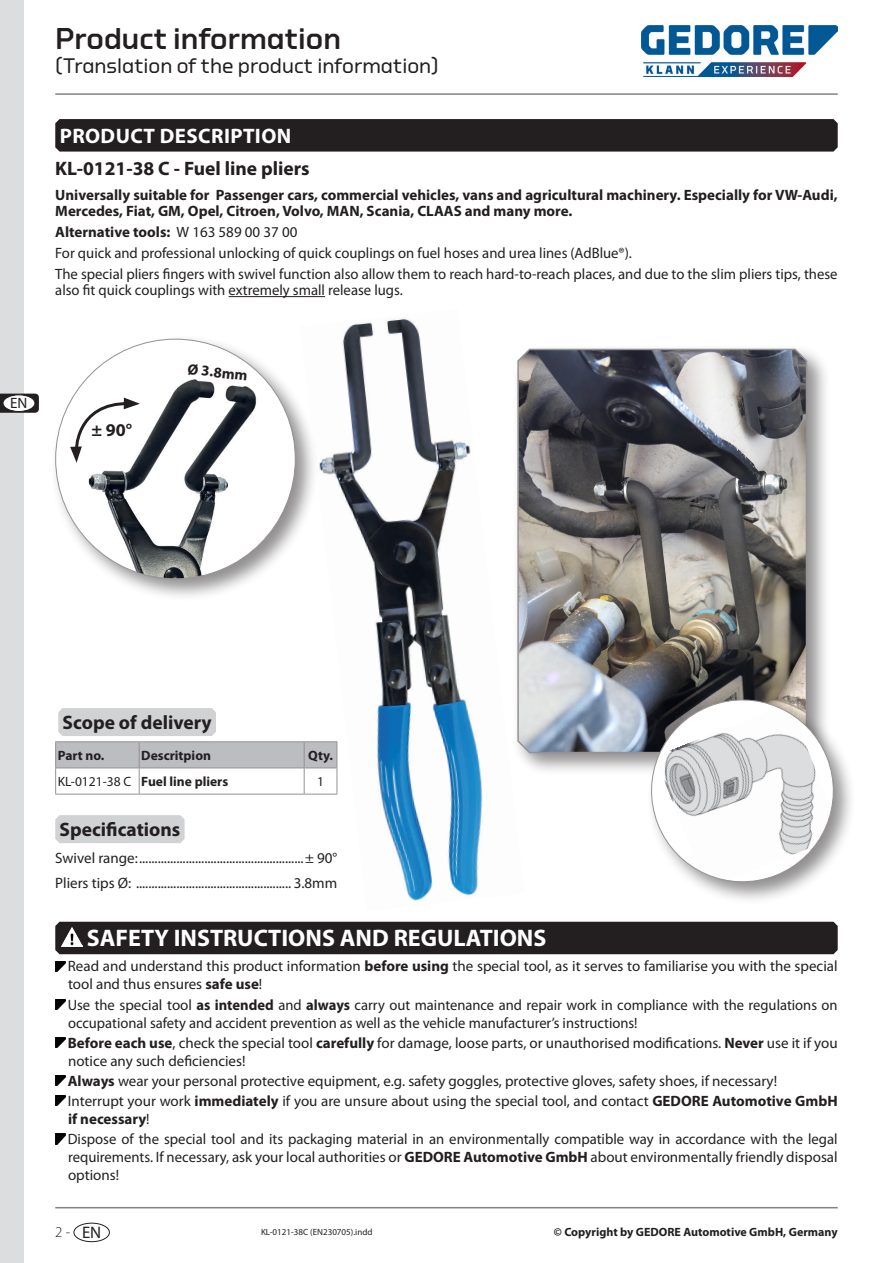
<style>
.page{position:relative;width:893px;height:1263px;background:#fff}
.page>*{position:absolute;margin:0;border:0;box-sizing:border-box;transform-origin:0 0}
.t1{font:500 30px "GEDORE Type";color:#231f20}
.t2{font:700 24px "Myriad Pro";color:#fff}
.t3{font:21px "GEDORE Type";color:#231f20}
.t4{font:700 21px "Myriad Pro";letter-spacing:.02em;color:#fff}
.t5{font:700 19.5px "Myriad Pro";color:#231f20}
.t6{font:700 18px "Myriad Pro";color:#231f20}
.t7{font:15px/18px "Myriad Pro";color:#231f20}
.t8{font:700 15px/16.5px "Myriad Pro";color:#231f20}
.t9{font:300 15px "Myriad Pro";color:#231f20}
.t10{font:700 13.5px "Myriad Pro";color:#231f20}
.t11{font:13.5px "Myriad Pro";color:#231f20}
.t12{font:700 12px "Myriad Pro";color:#231f20}
.t13{font:9px "Myriad Pro";color:#231f20}
.s1{font-weight:700}
.s2{font-weight:400}
.s3{font-weight:400;font-size:16.65px}
</style>
<div class="page">
<div style="left:0;top:0;width:23px;height:1263px;background:#dcdddf"></div>
<hr style="left:55px;top:1207px;width:783px;height:1px;background:#808285">
<div style="left:74px;top:1223px;width:36px;height:19px;border:1px solid #231f20;border-radius:50%"></div>
<svg style="left:0;top:394px;width:39px;height:19px"></svg>
<div style="left:3px;top:395px;width:32px;height:16px;background:#fff;border-radius:50%"></div>
<div style="left:3px;top:394px;width:32px;height:18px;border:1px solid #231f20;border-radius:50%"></div>
<hr style="left:55px;top:93px;width:783px;height:2px;background:#808285">
<img style="left:641px;top:26px;width:197px;height:50px">
<img style="left:319px;top:318px;width:164px;height:583px">
<div style="left:55px;top:119px;width:783px;height:33px;background:#231f20"></div>
<hr style="left:229px;top:296px;width:96px;height:1px;background:#231f20">
<div style="left:58px;top:708px;width:158px;height:28px;background:#d1d2d4"></div>
<div style="left:55px;top:815px;width:130px;height:28px;background:#d1d2d4"></div>
<hr style="left:55px;top:741px;width:84px;height:1px;background:#959191">
<hr style="left:139px;top:741px;width:165px;height:1px;background:#959191">
<hr style="left:304px;top:741px;width:33px;height:1px;background:#959191">
<svg style="left:55px;top:742px;width:283px;height:52px"></svg>
<hr style="left:55px;top:794px;width:84px;height:1px;background:#959191">
<hr style="left:139px;top:794px;width:165px;height:1px;background:#959191">
<hr style="left:304px;top:794px;width:33px;height:1px;background:#959191">
<div style="left:50px;top:333px;width:269px;height:269px;background:#231f20;opacity:.5"></div>
<div style="left:56px;top:339px;width:239px;height:240px;background:#fff;border-radius:50%"></div>
<img style="left:66px;top:366px;width:214px;height:213px">
<svg style="left:70px;top:398px;width:70px;height:65px"></svg>
<div style="left:512px;top:343px;width:318px;height:433px;background:#231f20;opacity:.5"></div>
<img style="left:517px;top:347px;width:291px;height:407px">
<div style="left:646px;top:695px;width:211px;height:210px;background:#231f20;opacity:.5"></div>
<svg style="left:639px;top:687px;width:207px;height:208px"></svg>
<div style="left:55px;top:922px;width:783px;height:32px;background:#231f20"></div>
<img style="left:62px;top:928px;width:21px;height:18px">
<svg style="left:55px;top:961px;width:11px;height:10px"></svg>
<svg style="left:55px;top:999px;width:11px;height:10px"></svg>
<svg style="left:55px;top:1037px;width:11px;height:10px"></svg>
<svg style="left:55px;top:1075px;width:11px;height:11px"></svg>
<svg style="left:55px;top:1096px;width:11px;height:10px"></svg>
<svg style="left:55px;top:1134px;width:11px;height:10px"></svg>
<p class="t7" style="left:10px;top:394px;width:19px">EN</p>
<h1 class="t1" style="left:55px;top:21px;width:287px">Product information</h1>
<h3 class="t3" style="left:55px;top:54px;width:385px">(Translation of the product information)</h3>
<h3 class="t4" style="left:60px;top:122px;width:233px">PRODUCT DESCRIPTION</h3>
<h3 class="t5" style="left:55px;top:156px;width:256px">KL-0121-38 C - Fuel line pliers</h3>
<p class="t8" style="left:55px;top:186px;width:784px">Universally suitable for Passenger cars, commercial vehicles, vans and agricultural machinery. Especially for VW-Audi,<br>Mercedes, Fiat, GM, Opel, Citroen, Volvo, MAN, Scania, CLAAS and many more.</p>
<p class="t7" style="left:55px;top:221px;width:784px;line-height:20.7px"><span class="s1">Alternative tools:</span> W 163 589 00 37 00<br>For quick and professional unlocking of quick couplings on fuel hoses and urea lines (AdBlue®).<br>The special pliers fingers with swivel function also allow them to reach hard-to-reach places, and due to the slim pliers tips, these</p>
<p class="t7" style="left:55px;top:281px;width:349px">also fit quick couplings with extremely small release lugs.</p>
<p class="t6" style="left:91px;top:418px;width:42px">± 90°</p>
<p class="t8" style="left:189px;top:360px;width:62px;rotate:6deg">Ø 3.8mm</p>
<h3 class="t5" style="left:63px;top:709px;width:151px">Scope of delivery</h3>
<p class="t10" style="left:58px;top:747px;width:48px">Part no.</p>
<p class="t10" style="left:141px;top:747px;width:71px">Descritpion</p>
<p class="t10" style="left:308px;top:747px;width:26px">Qty.</p>
<p class="t10" style="left:58px;top:773px;width:172px"><span class="s2">KL-0121-38 C</span> Fuel line pliers</p>
<p class="t11" style="left:317px;top:773px;width:8px">1</p>
<h3 class="t5" style="left:60px;top:816px;width:122px">Specifications</h3>
<p class="t7" style="left:55px;top:845px;width:284px;line-height:25px">Swivel range:.....................................................± 90°<br>Pliers tips Ø: .................................................. 3.8mm</p>
<h2 class="t2" style="left:87px;top:922px;width:461px">SAFETY INSTRUCTIONS AND REGULATIONS</h2>
<p class="t7" style="left:68px;top:957px;width:771px">Read and understand this product information <span class="s1">before using</span> the special tool, as it serves to familiarise you with the special tool and thus ensures <span class="s1">safe use</span>!</p>
<p class="t7" style="left:68px;top:995px;width:771px">Use the special tool <span class="s1">as intended</span> and <span class="s1">always</span> carry out maintenance and repair work in compliance with the regulations on occupational safety and accident prevention as well as the vehicle manufacturer’s instructions!</p>
<p class="t7" style="left:68px;top:1033px;width:771px"><span class="s1">Before each use</span>, check the special tool <span class="s1">carefully</span> for damage, loose parts, or unauthorised modifications. <span class="s1">Never</span> use it if you notice any such deficiencies!</p>
<p class="t7" style="left:68px;top:1070px;width:771px;line-height:20.1px"><span class="s1">Always</span> wear your personal protective equipment, e.g. safety goggles, protective gloves, safety shoes, if necessary!<br>Interrupt your work <span class="s1">immediately</span> if you are unsure about using the special tool, and contact <span class="s1">GEDORE Automotive GmbH</span></p>
<p class="t7" style="left:68px;top:1108px;width:771px;line-height:20.1px"><span class="s1">if necessary</span>!<br>Dispose of the special tool and its packaging material in an environmentally compatible way in accordance with the legal</p>
<p class="t7" style="left:68px;top:1148px;width:771px">requirements. If necessary, ask your local authorities or <span class="s1">GEDORE Automotive GmbH</span> about environmentally friendly disposal options!</p>
<p class="t9" style="left:55px;top:1223px;width:47px">2- <span class="s3">EN</span></p>
<p class="t13" style="left:261px;top:1226px;width:113px">KL-0121-38C (EN230705).indd</p>
<p class="t12" style="left:554px;top:1224px;width:285px">© Copyright by GEDORE Automotive GmbH, Germany</p>
</div>
